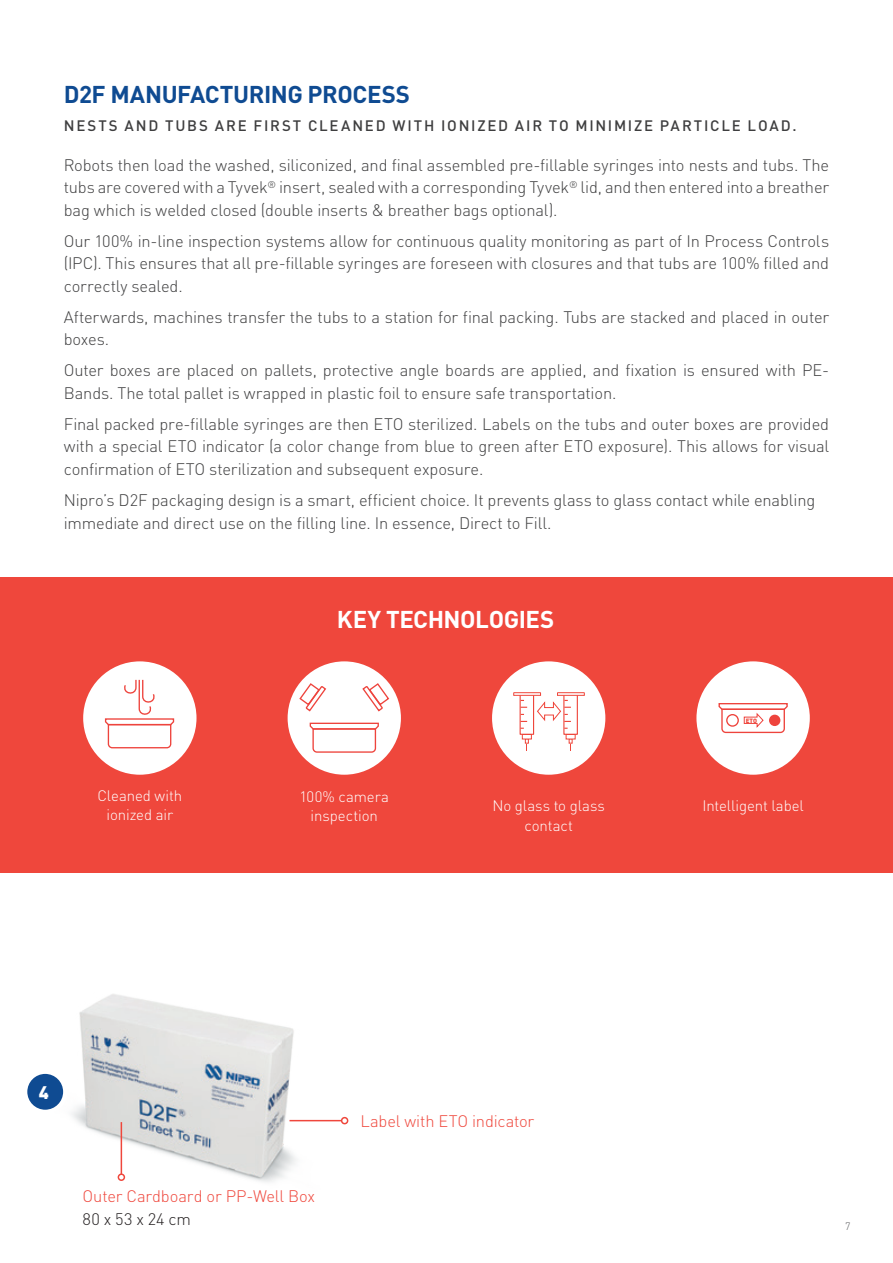
<style>
.page{position:relative;width:893px;height:1263px;background:#fff}
.page>*{position:absolute;margin:0;border:0;box-sizing:border-box;transform-origin:0 0}
.t1{font:700 24px "DIN Pro";letter-spacing:-.02em;color:#0f4b92}
.t2{font:700 24px "DIN Pro";letter-spacing:-.015em;color:#fff}
.t3{font:900 18px "DIN Pro";color:#fff}
.t4{font:300 16.5px/22.5px "DIN Pro";letter-spacing:-.01em;color:#3e3e3f;text-align:justify}
.t5{font:300 16.5px "DIN Pro";letter-spacing:-.01em;color:#ef473c}
.t6{font:300 16.5px "DIN Pro";letter-spacing:.005em;color:#231f20}
.t7{font:300 15px/19.5px "DIN Pro";letter-spacing:-.005em;color:#fff;text-align:center}
.t8{font:500 15px "DIN Pro";letter-spacing:.12em;color:#3e3e3f}
.t9{font:300 10.5px "DIN Pro";color:#57585a}
.t10{font:900 6.15px "DIN Pro";color:#ef473c}
</style>
<div class="page">
<div style="left:0;top:577px;width:893px;height:296px;background:#ef473c"></div>
<img style="left:71px;top:994px;width:255px;height:188px">
<div style="left:82px;top:660px;width:116px;height:116px;background:#fff;border-radius:50%"></div>
<div style="left:81px;top:659px;width:118px;height:118px;border:2px solid #ef473c;border-radius:50%"></div>
<svg style="left:104px;top:679px;width:71px;height:70px"></svg>
<div style="left:491px;top:660px;width:115px;height:116px;background:#fff;border-radius:50%"></div>
<div style="left:490px;top:659px;width:118px;height:118px;border:2px solid #ef473c;border-radius:50%"></div>
<svg style="left:525px;top:739px;width:4px;height:12px"></svg>
<div style="left:522px;top:734px;width:10px;height:5px;border:1px solid #ef473c"></div>
<div style="left:520px;top:694px;width:14px;height:41px;border:1px solid #ef473c"></div>
<svg style="left:569px;top:739px;width:4px;height:12px"></svg>
<div style="left:563px;top:694px;width:15px;height:41px;border:1px solid #ef473c"></div>
<svg style="left:513px;top:692px;width:72px;height:30px"></svg>
<div style="left:286px;top:660px;width:116px;height:116px;background:#fff;border-radius:50%"></div>
<div style="left:285px;top:659px;width:118px;height:118px;border:2px solid #ef473c;border-radius:50%"></div>
<svg style="left:309px;top:722px;width:70px;height:31px"></svg>
<svg style="left:298px;top:682px;width:29px;height:30px"></svg>
<svg style="left:362px;top:682px;width:28px;height:30px"></svg>
<div style="left:695px;top:660px;width:116px;height:116px;background:#fff;border-radius:50%"></div>
<div style="left:694px;top:659px;width:118px;height:118px;border:2px solid #ef473c;border-radius:50%"></div>
<svg style="left:718px;top:703px;width:70px;height:31px"></svg>
<div style="left:726px;top:714px;width:13px;height:13px;border:1px solid #ee443d;border-radius:50%"></div>
<div style="left:769px;top:715px;width:11px;height:11px;background:#ee443d;border-radius:50%"></div>
<svg style="left:25px;top:1072px;width:40px;height:40px"></svg>
<div style="left:23px;top:1069px;width:45px;height:45px;border:4px solid #fff;border-radius:50%"></div>
<hr style="left:121px;top:1122px;width:1px;height:52px;background:#ef473c">
<div style="left:118px;top:1173px;width:7px;height:8px;border:2px solid #ef473c;border-radius:50%"></div>
<hr style="left:289px;top:1120px;width:53px;height:1px;background:#ef473c">
<div style="left:341px;top:1117px;width:7px;height:7px;border:2px solid #ef473c;border-radius:50%"></div>
<h1 class="t1" style="left:64px;top:75px;width:348px">D2F MANUFACTURING PROCESS</h1>
<p class="t8" style="left:64px;top:114px;width:734px">NESTS AND TUBS ARE FIRST CLEANED WITH IONIZED AIR TO MINIMIZE PARTICLE LOAD.</p>
<p class="t4" style="left:64px;top:152px;width:767px">Robots then load the washed, siliconized, and final assembled pre-fillable syringes into nests and tubs. The tubs are covered with a Tyvek<sup>®</sup> insert, sealed with a corresponding Tyvek<sup>®</sup> lid, and then entered into a breather bag which is welded closed (double inserts &amp; breather bags optional).</p>
<p class="t4" style="left:64px;top:228px;width:767px">Our 100% in-line inspection systems allow for continuous quality monitoring as part of In Process Controls (IPC). This ensures that all pre-fillable syringes are foreseen with closures and that tubs are 100% filled and correctly sealed.</p>
<p class="t4" style="left:64px;top:304px;width:767px">Afterwards, machines transfer the tubs to a station for final packing. Tubs are stacked and placed in outer boxes.</p>
<p class="t4" style="left:64px;top:358px;width:767px">Outer boxes are placed on pallets, protective angle boards are applied, and fixation is ensured with PE-<br>Bands. The total pallet is wrapped in plastic foil to ensure safe transportation.</p>
<p class="t4" style="left:64px;top:411px;width:767px">Final packed pre-fillable syringes are then ETO sterilized. Labels on the tubs and outer boxes are provided with a special ETO indicator (a color change from blue to green after ETO exposure). This allows for visual confirmation of ETO sterilization and subsequent exposure.</p>
<p class="t4" style="left:64px;top:487px;width:753px">Nipro’s D2F packaging design is a smart, efficient choice. It prevents glass to glass contact while enabling immediate and direct use on the filling line. In essence, Direct to Fill.</p>
<h1 class="t2" style="left:337px;top:599px;width:219px">KEY TECHNOLOGIES</h1>
<p class="t7" style="left:97px;top:784px;width:86px">Cleaned with ionized air</p>
<p class="t7" style="left:492px;top:795px;width:114px">No glass to glass contact</p>
<p class="t7" style="left:299px;top:785px;width:91px">100% camera inspection</p>
<p class="t10" style="left:746px;top:715px;width:13px">ETO</p>
<p class="t7" style="left:702px;top:795px;width:103px">Intelligent label</p>
<p class="t3" style="left:39px;top:1077px;width:12px">4</p>
<p class="t5" style="left:83px;top:1184px;width:234px">Outer Cardboard or PP-Well Box</p>
<p class="t6" style="left:83px;top:1206px;width:110px">80 x 53 x 24 cm</p>
<p class="t5" style="left:360px;top:1108px;width:176px">Label with ETO indicator</p>
<p class="t9" style="left:845px;top:1218px;width:7px">7</p>
</div>
